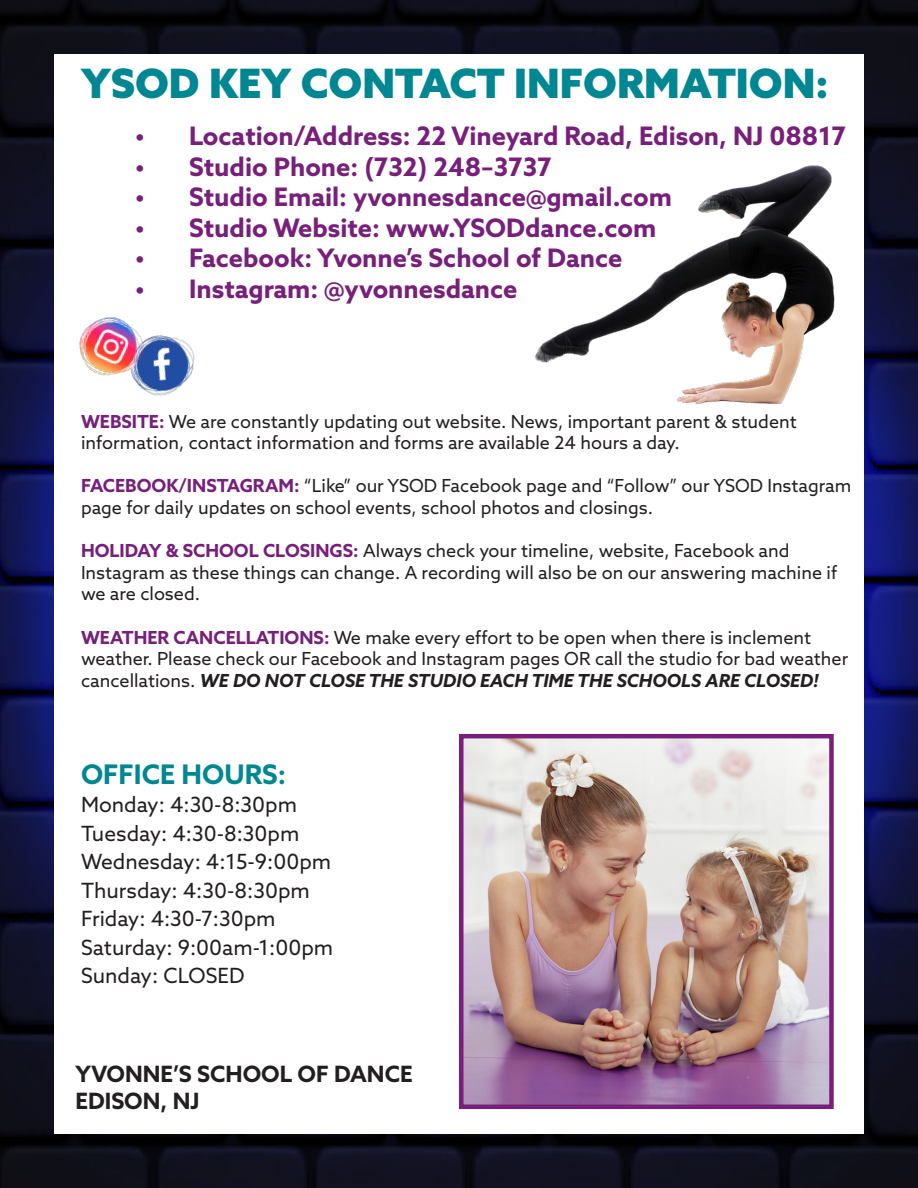
<style>
.page{position:relative;width:918px;height:1188px;background:#fff}
.page>*{position:absolute;margin:0;border:0;box-sizing:border-box;transform-origin:0 0}
.t1{font:900 40.5px "Azo Sans";color:#008792}
.t2{font:700 27px "Azo Sans";color:#008792}
.t3{font:700 25.5px "Azo Sans";color:#771f7a}
.t4{font:700 22.5px "Azo Sans";color:#231f20}
.t5{font:21px "Azo Sans";color:#231f20}
.t6{font:18px/21.6px "Azo Sans";color:#231f20}
.s1{font-weight:700;color:#771f7a}
.s2{font-weight:700;font-style:italic}
</style>
<div class="page">
<img style="left:0;top:0;width:918px;height:1188px">
<div style="left:54px;top:54px;width:810px;height:1080px;background:#fff"></div>
<img style="left:53px;top:287px;width:142px;height:153px">
<img style="left:464px;top:739px;width:365px;height:365px">
<div style="left:459px;top:734px;width:375px;height:375px;border:4px solid #771f7a"></div>
<img style="left:535px;top:156px;width:330px;height:248px">
<p class="t1" style="left:81px;top:57px;width:749px">YSOD KEY CONTACT INFORMATION:</p>
<p class="t3" style="left:135px;top:119px;width:713px">• Location/Address: 22 Vineyard Road, Edison, NJ 08817</p>
<p class="t3" style="left:135px;top:149px;width:418px">• Studio Phone: (732) 248–3737</p>
<p class="t3" style="left:135px;top:180px;width:539px">• Studio Email: yvonnesdance@gmail.com</p>
<p class="t3" style="left:135px;top:211px;width:523px">• Studio Website: www.YSODdance.com</p>
<p class="t3" style="left:135px;top:241px;width:489px">• Facebook: Yvonne’s School of Dance</p>
<p class="t3" style="left:135px;top:272px;width:384px">• Instagram: @yvonnesdance</p>
<p class="t6" style="left:81px;top:410px;width:717px"><span class="s1">WEBSITE:</span> We are constantly updating out website. News, important parent &amp; student information, contact information and forms are available 24 hours a day.</p>
<p class="t6" style="left:81px;top:475px;width:772px"><span class="s1">FACEBOOK/INSTAGRAM:</span> “Like” our YSOD Facebook page and “Follow” our YSOD Instagram page for daily updates on school events, school photos and closings.</p>
<p class="t6" style="left:81px;top:540px;width:758px"><span class="s1">HOLIDAY &amp; SCHOOL CLOSINGS:</span> Always check your timeline, website, Facebook and<br>Instagram as these things can change. A recording will also be on our answering machine if we are closed.</p>
<p class="t6" style="left:81px;top:626px;width:769px"><span class="s1">WEATHER CANCELLATIONS:</span> We make every effort to be open when there is inclement weather. Please check our Facebook and Instagram pages OR call the studio for bad weather cancellations. <span class="s2">WE DO NOT CLOSE THE STUDIO EACH TIME THE SCHOOLS ARE CLOSED!</span></p>
<p class="t2" style="left:81px;top:756px;width:207px">OFFICE HOURS:</p>
<p class="t5" style="left:81px;top:791px;width:218px">Monday: 4:30-8:30pm</p>
<p class="t5" style="left:81px;top:820px;width:220px">Tuesday: 4:30-8:30pm</p>
<p class="t5" style="left:81px;top:848px;width:252px">Wednesday: 4:15-9:00pm</p>
<p class="t5" style="left:81px;top:877px;width:230px">Thursday: 4:30-8:30pm</p>
<p class="t5" style="left:81px;top:905px;width:196px">Friday: 4:30-7:30pm</p>
<p class="t5" style="left:81px;top:934px;width:254px">Saturday: 9:00am-1:00pm</p>
<p class="t5" style="left:81px;top:962px;width:165px">Sunday: CLOSED</p>
<p class="t4" style="left:75px;top:1059px;width:339px">YVONNE’S SCHOOL OF DANCE</p>
<p class="t4" style="left:75px;top:1086px;width:126px">EDISON, NJ</p>
</div>
